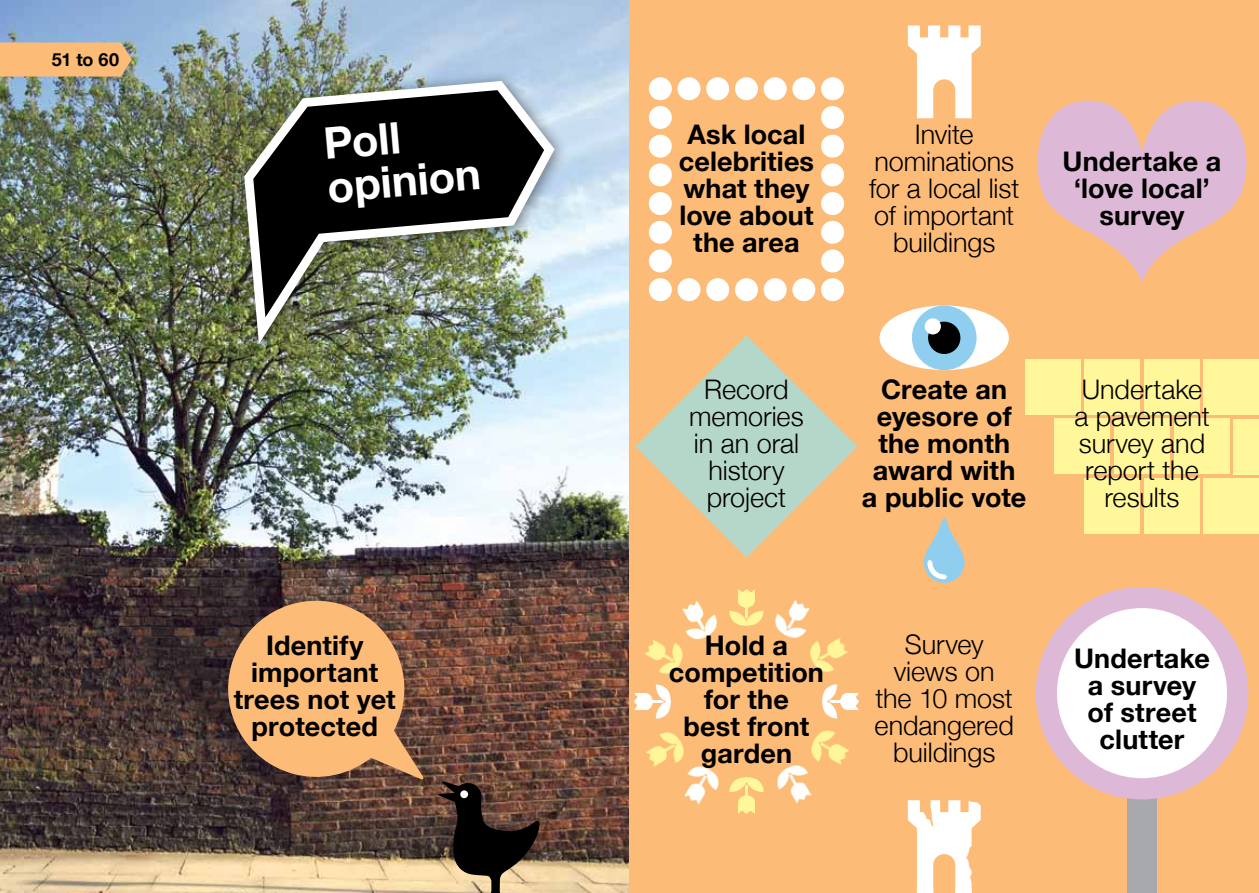
<style>
.page{position:relative;width:1259px;height:893px;background:#fff}
.page>*{position:absolute;margin:0;border:0;box-sizing:border-box;transform-origin:0 0}
.t1{font:700 43.5px/43.5px "Helvetica Neue";color:#fff}
.t2{font:700 27px/27px "Helvetica Neue";letter-spacing:.005em;color:#000;text-align:center}
.t3{font:300 27px/27px "Helvetica Neue";letter-spacing:-.005em;color:#000;text-align:center}
.t4{font:700 18px "Helvetica Neue";color:#000}
</style>
<div class="page">
<img style="left:0;top:0;width:629px;height:893px">
<svg style="left:228px;top:601px;width:195px;height:178px;background:#cf9864"></svg>
<svg style="left:438px;top:781px;width:101px;height:112px;background:#594839"></svg>
<div style="left:629px;top:0;width:630px;height:893px;background:#fcbb76"></div>
<div style="left:1127px;top:778px;width:30px;height:115px;background:#a7a9ac"></div>
<div style="left:1035px;top:587px;width:213px;height:212px;background:#deb9d7;border-radius:50%"></div>
<svg style="left:1037px;top:101px;width:209px;height:182px"></svg>
<div style="left:821px;top:106px;width:23px;height:23px;background:#fff;border-radius:50%"></div>
<div style="left:821px;top:135px;width:23px;height:23px;background:#fff;border-radius:50%"></div>
<div style="left:821px;top:163px;width:23px;height:23px;background:#fff;border-radius:50%"></div>
<div style="left:821px;top:192px;width:23px;height:23px;background:#fff;border-radius:50%"></div>
<div style="left:821px;top:221px;width:23px;height:23px;background:#fff;border-radius:50%"></div>
<div style="left:821px;top:249px;width:23px;height:23px;background:#fff;border-radius:50%"></div>
<div style="left:821px;top:278px;width:23px;height:23px;background:#fff;border-radius:50%"></div>
<div style="left:792px;top:278px;width:23px;height:23px;background:#fff;border-radius:50%"></div>
<div style="left:763px;top:278px;width:23px;height:23px;background:#fff;border-radius:50%"></div>
<div style="left:735px;top:278px;width:23px;height:23px;background:#fff;border-radius:50%"></div>
<div style="left:706px;top:278px;width:23px;height:23px;background:#fff;border-radius:50%"></div>
<div style="left:677px;top:278px;width:23px;height:23px;background:#fff;border-radius:50%"></div>
<div style="left:649px;top:278px;width:23px;height:23px;background:#fff;border-radius:50%"></div>
<div style="left:649px;top:249px;width:23px;height:23px;background:#fff;border-radius:50%"></div>
<div style="left:649px;top:221px;width:23px;height:23px;background:#fff;border-radius:50%"></div>
<div style="left:649px;top:192px;width:23px;height:23px;background:#fff;border-radius:50%"></div>
<div style="left:649px;top:163px;width:23px;height:23px;background:#fff;border-radius:50%"></div>
<div style="left:649px;top:135px;width:23px;height:23px;background:#fff;border-radius:50%"></div>
<div style="left:649px;top:106px;width:23px;height:23px;background:#fff;border-radius:50%"></div>
<div style="left:649px;top:77px;width:23px;height:23px;background:#fff;border-radius:50%"></div>
<div style="left:677px;top:77px;width:23px;height:23px;background:#fff;border-radius:50%"></div>
<div style="left:706px;top:77px;width:23px;height:23px;background:#fff;border-radius:50%"></div>
<div style="left:735px;top:77px;width:23px;height:23px;background:#fff;border-radius:50%"></div>
<div style="left:763px;top:77px;width:23px;height:23px;background:#fff;border-radius:50%"></div>
<div style="left:792px;top:77px;width:23px;height:23px;background:#fff;border-radius:50%"></div>
<div style="left:821px;top:77px;width:23px;height:23px;background:#fff;border-radius:50%"></div>
<div style="left:1025px;top:359px;width:55px;height:56px;background:#fff799"></div>
<div style="left:1084px;top:359px;width:56px;height:56px;background:#fff799"></div>
<div style="left:1144px;top:359px;width:55px;height:56px;background:#fff799"></div>
<div style="left:1054px;top:419px;width:56px;height:55px;background:#fff799"></div>
<div style="left:1084px;top:478px;width:56px;height:56px;background:#fff799"></div>
<div style="left:1114px;top:419px;width:55px;height:55px;background:#fff799"></div>
<div style="left:1144px;top:478px;width:55px;height:56px;background:#fff799"></div>
<div style="left:1174px;top:419px;width:55px;height:55px;background:#fff799"></div>
<div style="left:1233px;top:419px;width:26px;height:55px;background:#fff799"></div>
<div style="left:1203px;top:478px;width:56px;height:56px;background:#fff799"></div>
<div style="left:1203px;top:359px;width:56px;height:56px;background:#fff799"></div>
<div style="left:1057px;top:608px;width:170px;height:170px;background:#fff;border-radius:50%"></div>
<img style="left:729px;top:589px;width:35px;height:37px">
<img style="left:682px;top:601px;width:35px;height:39px">
<img style="left:645px;top:629px;width:45px;height:45px">
<img style="left:634px;top:684px;width:37px;height:35px">
<img style="left:646px;top:732px;width:38px;height:35px">
<img style="left:674px;top:758px;width:45px;height:47px">
<img style="left:729px;top:777px;width:35px;height:37px">
<img style="left:777px;top:765px;width:35px;height:39px">
<img style="left:802px;top:730px;width:47px;height:44px">
<img style="left:822px;top:684px;width:37px;height:35px">
<img style="left:810px;top:638px;width:38px;height:34px">
<img style="left:775px;top:599px;width:44px;height:47px">
<svg style="left:907px;top:26px;width:73px;height:92px"></svg>
<svg style="left:907px;top:800px;width:74px;height:93px"></svg>
<svg style="left:635px;top:335px;width:222px;height:223px"></svg>
<svg style="left:924px;top:518px;width:40px;height:65px"></svg>
<div style="left:879px;top:305px;width:130px;height:65px;background:#fff;border-radius:50%"></div>
<div style="left:912px;top:305px;width:64px;height:65px;background:#90cef0;border-radius:50%"></div>
<div style="left:928px;top:322px;width:32px;height:32px;background:#000;border-radius:50%"></div>
<div style="left:924px;top:318px;width:17px;height:16px;background:#fff;border-radius:50%"></div>
<div style="left:232px;top:68px;width:336px;height:288px;background:#000;opacity:.5"></div>
<img style="left:244px;top:81px;width:310px;height:263px">
<img style="left:253px;top:90px;width:291px;height:227px">
<svg style="left:0;top:43px;width:132px;height:34px;background:#f4b876"></svg>
<p class="t4" style="left:52px;top:49px;width:69px">51 to 60</p>
<h1 class="t1" style="left:322px;top:121px;width:155px;rotate:-5deg">Poll opinion</h1>
<p class="t2" style="left:234px;top:631px;width:163px">Identify important trees not yet protected</p>
<p class="t2" style="left:679px;top:121px;width:137px">Ask local celebrities what they love about the area</p>
<p class="t3" style="left:869px;top:120px;width:152px">Invite nominations for a local list of important buildings</p>
<p class="t2" style="left:1062px;top:148px;width:160px">Undertake a ‘love local’ survey</p>
<p class="t3" style="left:689px;top:376px;width:116px">Record memories in an oral history project</p>
<p class="t2" style="left:862px;top:376px;width:166px">Create an eyesore of the month award with a public vote</p>
<p class="t3" style="left:1074px;top:376px;width:137px">Undertake a pavement survey and report the results</p>
<p class="t2" style="left:669px;top:631px;width:156px">Hold a competition for the<br>best front garden</p>
<p class="t3" style="left:874px;top:631px;width:141px">Survey views on the 10 most endangered buildings</p>
<p class="t2" style="left:1074px;top:644px;width:137px">Undertake a survey of street clutter</p>
</div>
